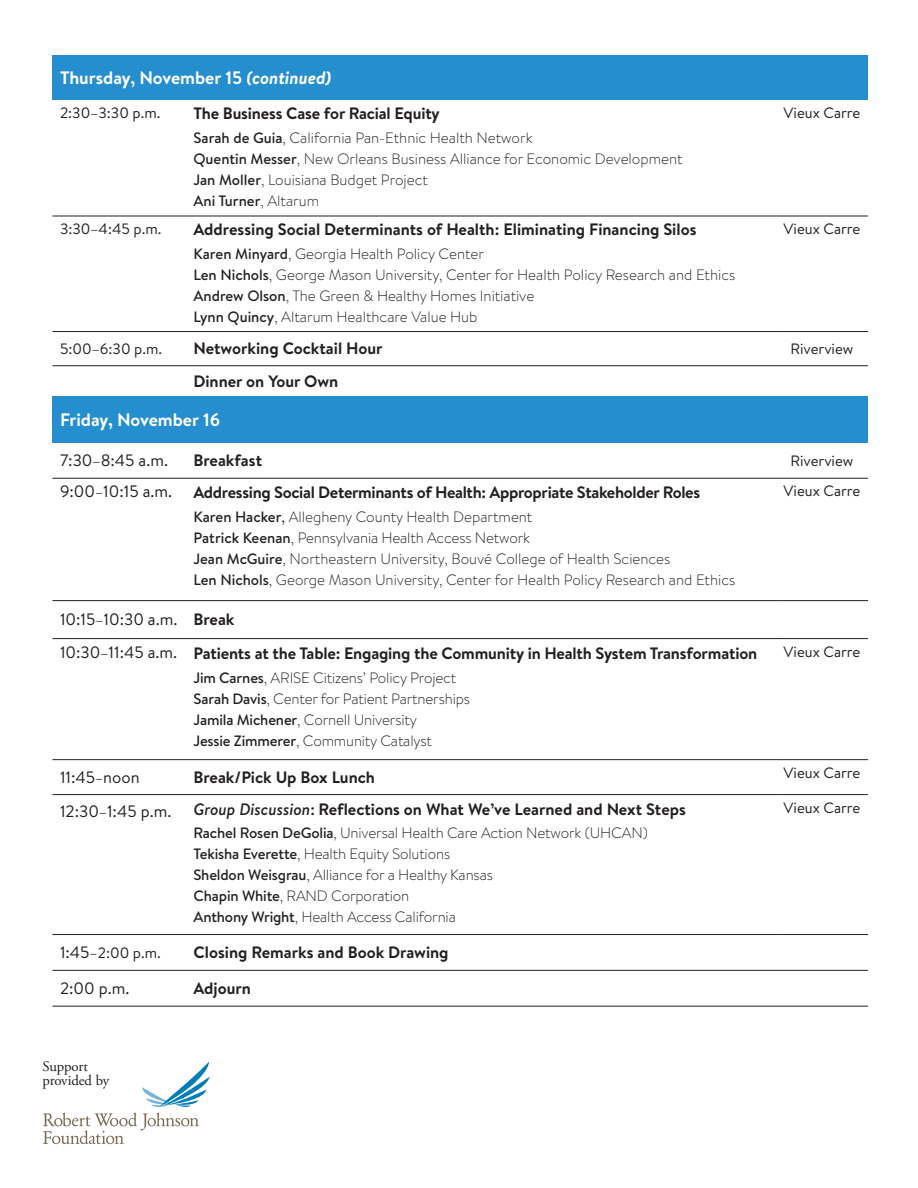
<style>
.page{position:relative;width:918px;height:1188px;background:#fff}
.page>*{position:absolute;margin:0;border:0;box-sizing:border-box;transform-origin:0 0}
.Body{font:700 18px "Brandon Text";color:#fff}
.Body-2{font:700 16.5px "Brandon Text";letter-spacing:-.01em;color:#231f20}
.t1{font:16.5px "Brandon Text";color:#231f20}
.Body-3{font:300 15px "Brandon Text";letter-spacing:-.005em;color:#231f20}
.Body-4{font:15px "Brandon Text";color:#231f20}
.Body-5{font:500 15px "Brandon Text";color:#231f20}
.t2{font:14.7px/13.6px "Adobe Garamond Pro";letter-spacing:-.02em;color:#231f20}
.s1{font-style:italic}
.s2{font-weight:500}
.s3{font-weight:300}
.s4{font-size:15px}
.s5{font-weight:400}
.s6{font-weight:500;font-style:italic}
.s7{font-size:16.5px}
</style>
<div class="page">
<div style="left:52px;top:55px;width:816px;height:45px;background:#258ece"></div>
<div style="left:52px;top:396px;width:816px;height:46px;background:#258ece"></div>
<hr style="left:52px;top:216px;width:134px;height:1px;background:#231f20">
<hr style="left:186px;top:216px;width:590px;height:1px;background:#231f20">
<hr style="left:776px;top:216px;width:92px;height:1px;background:#231f20">
<hr style="left:52px;top:365px;width:134px;height:1px;background:#231f20">
<hr style="left:186px;top:365px;width:590px;height:1px;background:#231f20">
<hr style="left:776px;top:365px;width:92px;height:1px;background:#231f20">
<hr style="left:52px;top:478px;width:134px;height:1px;background:#231f20">
<hr style="left:186px;top:478px;width:590px;height:1px;background:#231f20">
<hr style="left:776px;top:478px;width:92px;height:1px;background:#231f20">
<hr style="left:52px;top:600px;width:134px;height:1px;background:#231f20">
<hr style="left:186px;top:600px;width:590px;height:1px;background:#231f20">
<hr style="left:776px;top:600px;width:92px;height:1px;background:#231f20">
<hr style="left:52px;top:638px;width:134px;height:1px;background:#231f20">
<hr style="left:186px;top:638px;width:590px;height:1px;background:#231f20">
<hr style="left:776px;top:638px;width:92px;height:1px;background:#231f20">
<hr style="left:52px;top:759px;width:134px;height:1px;background:#231f20">
<hr style="left:186px;top:759px;width:590px;height:1px;background:#231f20">
<hr style="left:776px;top:759px;width:92px;height:1px;background:#231f20">
<hr style="left:52px;top:794px;width:134px;height:1px;background:#231f20">
<hr style="left:186px;top:794px;width:590px;height:1px;background:#231f20">
<hr style="left:776px;top:794px;width:92px;height:1px;background:#231f20">
<hr style="left:52px;top:934px;width:134px;height:1px;background:#231f20">
<hr style="left:186px;top:934px;width:590px;height:1px;background:#231f20">
<hr style="left:776px;top:934px;width:92px;height:1px;background:#231f20">
<hr style="left:52px;top:970px;width:134px;height:1px;background:#231f20">
<hr style="left:186px;top:970px;width:590px;height:1px;background:#231f20">
<hr style="left:776px;top:970px;width:92px;height:1px;background:#231f20">
<hr style="left:52px;top:1006px;width:134px;height:1px;background:#231f20">
<hr style="left:186px;top:1006px;width:590px;height:1px;background:#231f20">
<hr style="left:776px;top:1006px;width:92px;height:1px;background:#231f20">
<hr style="left:52px;top:331px;width:134px;height:1px;background:#231f20">
<hr style="left:186px;top:331px;width:590px;height:1px;background:#231f20">
<hr style="left:776px;top:331px;width:92px;height:1px;background:#231f20">
<svg style="left:43px;top:1062px;width:167px;height:82px"></svg>
<p class="Body" style="left:60px;top:65px;width:273px">Thursday, November 15 <span class="s1">(continued)</span></p>
<p class="Body-4" style="left:60px;top:102px;width:102px">2:30–3:30 p.m.</p>
<p class="Body-2" style="left:194px;top:102px;width:248px">The Business Case for Racial Equity</p>
<p class="Body-3" style="left:194px;top:127px;width:341px"><span class="s2">Sarah de Guia</span>, California Pan-Ethnic Health Network</p>
<p class="Body-3" style="left:194px;top:148px;width:491px"><span class="s2">Quentin Messer</span>, New Orleans Business Alliance for Economic Development</p>
<p class="Body-3" style="left:194px;top:169px;width:236px"><span class="s2">Jan Moller</span>, Louisiana Budget Project</p>
<p class="Body-5" style="left:194px;top:190px;width:127px">Ani Turner<span class="s3">, Altarum</span></p>
<p class="Body-4" style="left:60px;top:219px;width:103px">3:30–4:45 p.m.</p>
<p class="Body-2" style="left:194px;top:218px;width:504px">Addressing Social Determinants of Health: Eliminating Financing Silos</p>
<p class="Body-3" style="left:194px;top:244px;width:292px"><span class="s2">Karen Minyard</span>, Georgia Health Policy Center</p>
<p class="Body-3" style="left:194px;top:265px;width:543px"><span class="s2">Len Nichols</span>, George Mason University, Center for Health Policy Research and Ethics</p>
<p class="Body-3" style="left:194px;top:286px;width:342px"><span class="s2">Andrew Olson</span>, The Green &amp; Healthy Homes Initiative</p>
<p class="Body-3" style="left:194px;top:307px;width:285px"><span class="s2">Lynn Quincy</span>, Altarum Healthcare Value Hub</p>
<p class="Body-4" style="left:784px;top:102px;width:78px">Vieux Carre</p>
<p class="Body-4" style="left:784px;top:219px;width:78px">Vieux Carre</p>
<p class="Body-4" style="left:60px;top:338px;width:104px">5:00–6:30 p.m.</p>
<p class="Body-2" style="left:194px;top:337px;width:191px">Networking Cocktail Hour</p>
<p class="Body-4" style="left:790px;top:338px;width:65px">Riverview</p>
<p class="Body-2" style="left:194px;top:370px;width:146px">Dinner on Your Own</p>
<p class="Body" style="left:60px;top:407px;width:162px">Friday, November 16</p>
<p class="t1" style="left:60px;top:449px;width:110px">7:30<span class="s4">–</span>8:45 a.m.</p>
<p class="Body-2" style="left:194px;top:449px;width:70px">Breakfast</p>
<p class="Body-4" style="left:790px;top:450px;width:65px">Riverview</p>
<p class="t1" style="left:60px;top:480px;width:114px">9:00<span class="s4">–</span>10:15 a.m.</p>
<p class="Body-2" style="left:194px;top:481px;width:508px">Addressing Social Determinants of Health: Appropriate Stakeholder Roles</p>
<p class="Body-3" style="left:194px;top:507px;width:340px"><span class="s2">Karen Hacker</span><span class="s5">,</span> Allegheny County Health Department</p>
<p class="Body-3" style="left:194px;top:528px;width:338px"><span class="s2">Patrick Keenan</span>, Pennsylvania Health Access Network</p>
<p class="Body-3" style="left:194px;top:549px;width:478px"><span class="s2">Jean McGuire</span>, Northeastern University, Bouvé College of Health Sciences</p>
<p class="Body-3" style="left:194px;top:570px;width:543px"><span class="s2">Len Nichols</span>, George Mason University, Center for Health Policy Research and Ethics</p>
<p class="Body-4" style="left:784px;top:481px;width:78px">Vieux Carre</p>
<p class="t1" style="left:60px;top:608px;width:119px">10:15<span class="s4">–</span>10:30 a.m.</p>
<p class="Body-2" style="left:194px;top:608px;width:43px">Break</p>
<p class="t1" style="left:60px;top:641px;width:119px">10:30<span class="s4">–</span>11:45 a.m.</p>
<p class="Body-2" style="left:194px;top:641px;width:565px">Patients at the Table: Engaging the Community in Health System Transformation</p>
<p class="Body-3" style="left:194px;top:667px;width:264px"><span class="s2">Jim Carnes</span>, ARISE Citizens’ Policy Project</p>
<p class="Body-3" style="left:194px;top:688px;width:278px"><span class="s2">Sarah Davis</span>, Center for Patient Partnerships</p>
<p class="Body-3" style="left:194px;top:709px;width:225px"><span class="s2">Jamila Michener</span>, Cornell University</p>
<p class="Body-3" style="left:194px;top:730px;width:240px"><span class="s2">Jessie Zimmerer</span>, Community Catalyst</p>
<p class="Body-4" style="left:784px;top:641px;width:78px">Vieux Carre</p>
<p class="t1" style="left:60px;top:766px;width:81px">11:45<span class="s4">–</span>noon</p>
<p class="Body-2" style="left:194px;top:766px;width:183px">Break/Pick Up Box Lunch</p>
<p class="Body-4" style="left:784px;top:762px;width:78px">Vieux Carre</p>
<p class="t1" style="left:60px;top:800px;width:113px">12:30<span class="s4">–</span>1:45 p.m.</p>
<p class="Body-2" style="left:194px;top:798px;width:494px"><span class="s6">Group Discussion</span><span class="s2">:</span> Reflections on What We’ve Learned and Next Steps</p>
<p class="Body-3" style="left:194px;top:822px;width:456px"><span class="s2">Rachel Rosen DeGolia</span>, Universal Health Care Action Network (UHCAN)</p>
<p class="Body-3" style="left:194px;top:843px;width:258px"><span class="s2">Tekisha Everette</span>, Health Equity Solutions</p>
<p class="Body-3" style="left:194px;top:864px;width:301px"><span class="s2">Sheldon Weisgrau</span>, Alliance for a Healthy Kansas</p>
<p class="Body-3" style="left:194px;top:885px;width:217px"><span class="s2">Chapin White</span>, RAND Corporation</p>
<p class="Body-3" style="left:194px;top:906px;width:264px"><span class="s2">Anthony Wright</span>, Health Access California</p>
<p class="Body-4" style="left:784px;top:797px;width:78px">Vieux Carre</p>
<p class="Body-4" style="left:60px;top:943px;width:102px"><span class="s7">1:45</span>–2:00 p.m.</p>
<p class="Body-2" style="left:194px;top:941px;width:257px">Closing Remarks and Book Drawing</p>
<p class="t1" style="left:60px;top:977px;width:71px">2:00 p.m.</p>
<p class="Body-2" style="left:194px;top:977px;width:59px">Adjourn</p>
<p class="t2" style="left:43px;top:1061px;width:68px">Support provided by</p>
</div>
